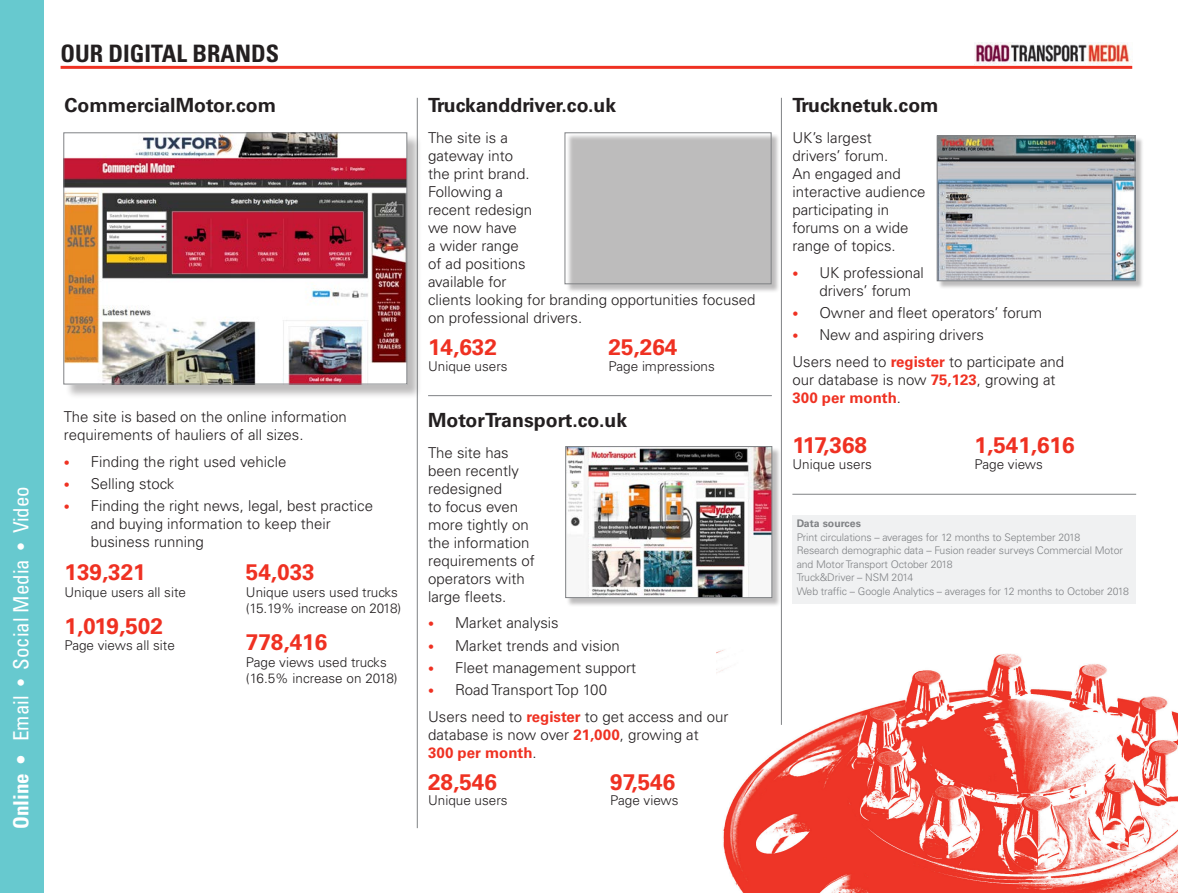
<style>
.page{position:relative;width:1178px;height:893px;background:#fff}
.page>*{position:absolute;margin:0;border:0;box-sizing:border-box;transform-origin:0 0}
.Heading{font:700 condensed 24px "Univers";color:#231f20}
.Body{font:700 22.5px "Univers";color:#ef3122}
.t1{font:condensed 21px "Univers";color:#fff}
.Subheading{font:700 19.5px "Univers";color:#231f20}
.Body-2{font:700 19.5px "Univers";color:#231f20}
.Body-3{font:300 15px/18px "Univers";color:#231f20}
.Body-4{font:300 13.5px "Univers";color:#231f20}
.t2{font:300 10.5px/13.5px "Univers";letter-spacing:-.01em;color:#808285}
.t3{font:700 10.5px "Univers";color:#808285}
.s1{font-weight:700}
.s2{font-size:12px;color:#ef3122}
.s3{font-weight:700;color:#ef3122}
</style>
<div class="page">
<div style="left:0;top:0;width:44px;height:893px;background:#67c9cf"></div>
<img style="left:974px;top:43px;width:157px;height:21px">
<img style="left:716px;top:647px;width:462px;height:246px">
<hr style="left:61px;top:66px;width:1071px;height:3px;background:#ef3122">
<hr style="left:417px;top:98px;width:1px;height:730px;background:#808285">
<hr style="left:781px;top:98px;width:1px;height:627px;background:#808285">
<hr style="left:428px;top:395px;width:344px;height:1px;background:#808285">
<hr style="left:792px;top:494px;width:344px;height:1px;background:#808285">
<div style="left:65px;top:134px;width:357px;height:266px;background:#231f20;opacity:.3"></div>
<img style="left:65px;top:134px;width:340px;height:248px">
<div style="left:63px;top:132px;width:344px;height:252px;border:1px solid #808285"></div>
<div style="left:792px;top:515px;width:343px;height:89px;background:#f0f1f2"></div>
<div style="left:938px;top:137px;width:206px;height:152px;background:#231f20;opacity:.3"></div>
<img style="left:939px;top:137px;width:194px;height:142px">
<div style="left:937px;top:135px;width:198px;height:146px;border:1px solid #808285"></div>
<div style="left:566px;top:447px;width:215px;height:160px;background:#231f20;opacity:.3"></div>
<img style="left:567px;top:448px;width:203px;height:148px">
<div style="left:565px;top:446px;width:207px;height:152px;border:1px solid #808285"></div>
<div style="left:566px;top:134px;width:215px;height:159px;background:#231f20;opacity:.3"></div>
<div style="left:564px;top:132px;width:207px;height:152px;border:1px solid #808285"></div>
<p class="t1" style="left:8px;top:829px;width:345px;rotate:-90deg"><span class="s1">Online •</span> Email • Social Media • Video</p>
<p class="Heading" style="left:61px;top:38px;width:220px">OUR DIGITAL BRANDS</p>
<p class="Subheading" style="left:64px;top:94px;width:213px">CommercialMotor.com</p>
<p class="Body-3" style="left:64px;top:408px;width:284px">The site is based on the online information requirements of hauliers of all sizes.</p>
<p class="Body-3" style="left:64px;top:453px;width:224px"><span class="s2">•</span> Finding the right used vehicle</p>
<p class="Body-3" style="left:64px;top:475px;width:112px"><span class="s2">•</span> Selling stock</p>
<p class="Body-3" style="left:91px;top:497px;width:284px;text-indent:-27px"><span class="s2">•</span> Finding the right news, legal, best practice and buying information to keep their business running</p>
<p class="Body" style="left:64px;top:559px;width:83px">139,321</p>
<p class="Body-4" style="left:64px;top:584px;width:123px">Unique users all site</p>
<p class="Body" style="left:64px;top:613px;width:100px">1,019,502</p>
<p class="Body-4" style="left:64px;top:637px;width:112px">Page views all site</p>
<p class="Body" style="left:246px;top:559px;width:70px">54,033</p>
<p class="Body-4" style="left:246px;top:584px;width:154px">Unique users used trucks</p>
<p class="Body-4" style="left:246px;top:600px;width:157px">(15.19% increase on 2018)</p>
<p class="Body" style="left:246px;top:629px;width:83px">778,416</p>
<p class="Body-4" style="left:246px;top:654px;width:142px">Page views used trucks</p>
<p class="Body-4" style="left:246px;top:670px;width:153px">(16.5% increase on 2018)</p>
<p class="Subheading" style="left:428px;top:94px;width:190px">Truckanddriver.co.uk</p>
<p class="Body-3" style="left:428px;top:129px;width:329px">The site is a<br>gateway into<br>the print brand.<br>Following a<br>recent redesign<br>we now have<br>a wider range<br>of ad positions<br>available for<br>clients looking for branding opportunities focused on professional drivers.</p>
<p class="Body" style="left:428px;top:334px;width:70px">14,632</p>
<p class="Body-4" style="left:428px;top:358px;width:81px">Unique users</p>
<p class="Body" style="left:609px;top:334px;width:70px">25,264</p>
<p class="Body-4" style="left:609px;top:358px;width:108px">Page impressions</p>
<p class="Body-2" style="left:428px;top:409px;width:201px">MotorTransport.co.uk</p>
<p class="Body-3" style="left:428px;top:444px;width:108px">The site has been recently redesigned<br>to focus even more tightly on the information requirements of operators with large fleets.</p>
<p class="Body-3" style="left:428px;top:614px;width:132px"><span class="s2">•</span> Market analysis</p>
<p class="Body-3" style="left:428px;top:636px;width:193px"><span class="s2">•</span> Market trends and vision</p>
<p class="Body-3" style="left:428px;top:659px;width:209px"><span class="s2">•</span> Fleet management support</p>
<p class="Body-3" style="left:428px;top:681px;width:180px"><span class="s2">•</span> Road Transport Top 100</p>
<p class="Body-3" style="left:428px;top:707px;width:302px">Users need to <span class="s3">register</span> to get access and our database is now over <span class="s3">21,000</span>, growing at<br><span class="s3">300 per month</span>.</p>
<p class="Body" style="left:428px;top:769px;width:70px">28,546</p>
<p class="Body-4" style="left:428px;top:793px;width:81px">Unique users</p>
<p class="Body" style="left:610px;top:769px;width:66px">97,546</p>
<p class="Body-4" style="left:610px;top:793px;width:70px">Page views</p>
<p class="Subheading" style="left:792px;top:94px;width:148px">Trucknetuk.com</p>
<p class="Body-3" style="left:792px;top:129px;width:135px">UK’s largest<br>drivers’ forum.<br>An engaged and interactive audience participating in forums on a wide range of topics.</p>
<p class="Body-3" style="left:819px;top:263px;width:106px;text-indent:-27px"><span class="s2">•</span> UK professional drivers’ forum</p>
<p class="Body-3" style="left:792px;top:304px;width:251px"><span class="s2">•</span> Owner and fleet operators’ forum</p>
<p class="Body-3" style="left:792px;top:326px;width:193px"><span class="s2">•</span> New and aspiring drivers</p>
<p class="Body-3" style="left:792px;top:352px;width:273px">Users need to <span class="s3">register</span> to participate and our database is now <span class="s3">75,123</span>, growing at<br><span class="s3">300 per month</span>.</p>
<p class="Body" style="left:792px;top:432px;width:76px">117,368</p>
<p class="Body-4" style="left:792px;top:456px;width:81px">Unique users</p>
<p class="Body" style="left:974px;top:432px;width:102px">1,541,616</p>
<p class="Body-4" style="left:974px;top:456px;width:70px">Page views</p>
<p class="t3" style="left:797px;top:517px;width:66px">Data sources</p>
<p class="t2" style="left:797px;top:530px;width:285px">Print circulations – averages for 12 months to September 2018</p>
<p class="t2" style="left:797px;top:544px;width:328px">Research demographic data – Fusion reader surveys Commercial Motor and Motor Transport October 2018</p>
<p class="t2" style="left:797px;top:571px;width:118px">Truck&amp;Driver – NSM 2014</p>
<p class="t2" style="left:797px;top:584px;width:334px">Web traffic – Google Analytics – averages for 12 months to October 2018</p>
</div>
